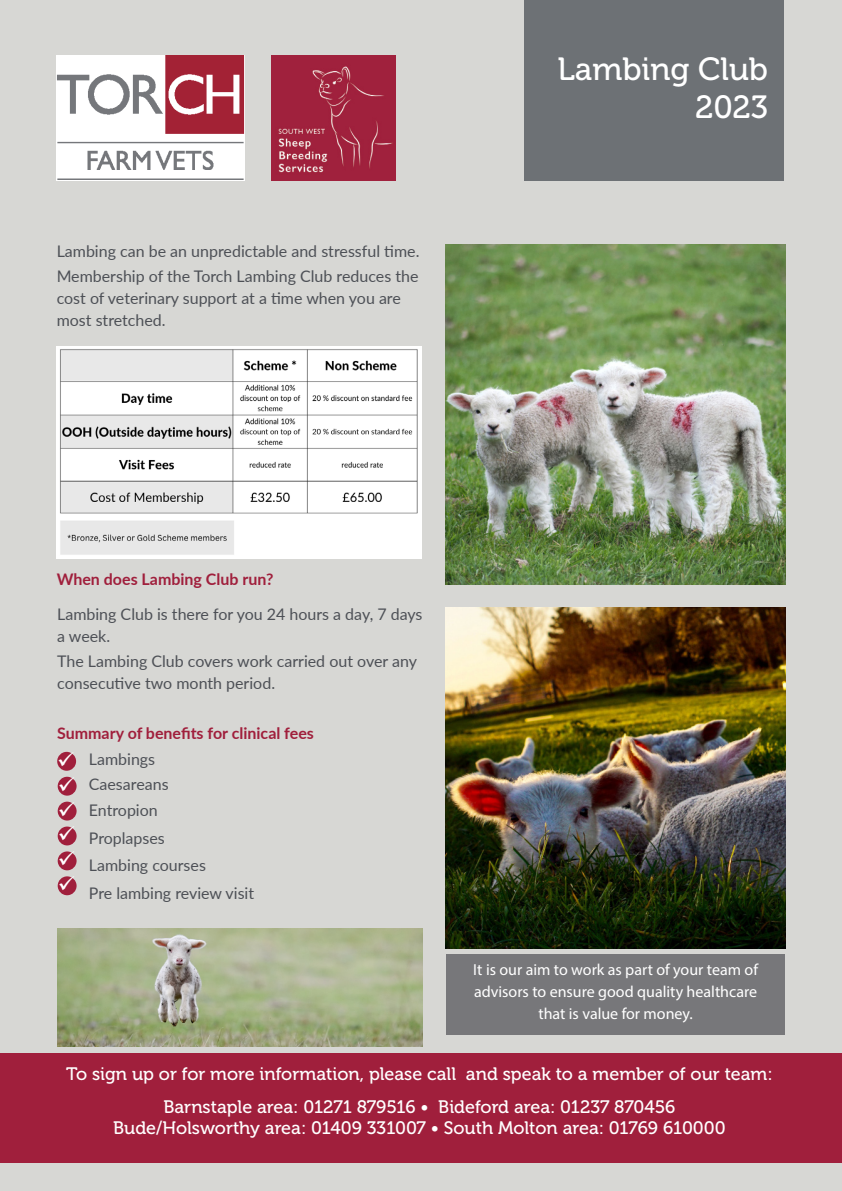
<style>
.page{position:relative;width:842px;height:1191px;background:#d7d7d4}
.page>*{position:absolute;margin:0;border:0;box-sizing:border-box;transform-origin:0 0}
.t1{font:32px/38.4px "Museo 500";color:#fff;text-align:right}
.t2{font:18px "Museo 500";color:#fff}
.t3{font:16px/22px "Lato";color:#4d5056}
.t4{font:16px/22px "Myriad Pro";color:#fff;text-align:center}
.t5{font:700 16px "Lato";color:#a01f3c}
</style>
<div class="page">
<div style="left:0;top:1053px;width:842px;height:109px;background:#a01f3c"></div>
<img style="left:445px;top:244px;width:340px;height:340px">
<img style="left:445px;top:608px;width:340px;height:340px">
<div style="left:524px;top:0;width:260px;height:180px;background:#6d7175"></div>
<img style="left:57px;top:56px;width:187px;height:124px">
<div style="left:446px;top:954px;width:338px;height:81px;background:#77777a"></div>
<img style="left:271px;top:56px;width:125px;height:124px">
<div style="left:57px;top:752px;width:19px;height:18px;background:#a01f3c;border-radius:50%"></div>
<svg style="left:58px;top:776px;width:19px;height:19px"></svg>
<svg style="left:58px;top:801px;width:19px;height:19px"></svg>
<div style="left:58px;top:826px;width:19px;height:19px;background:#a01f3c;border-radius:50%"></div>
<div style="left:58px;top:851px;width:19px;height:19px;background:#a01f3c;border-radius:50%"></div>
<div style="left:58px;top:876px;width:19px;height:19px;background:#a01f3c;border-radius:50%"></div>
<img style="left:57px;top:928px;width:365px;height:118px">
<img style="left:57px;top:346px;width:364px;height:212px">
<svg style="left:59px;top:751px;width:15px;height:5px"></svg>
<svg style="left:59px;top:776px;width:15px;height:15px"></svg>
<svg style="left:59px;top:801px;width:15px;height:15px"></svg>
<svg style="left:59px;top:826px;width:15px;height:5px"></svg>
<svg style="left:59px;top:851px;width:15px;height:5px"></svg>
<svg style="left:59px;top:876px;width:15px;height:5px"></svg>
<p class="t3" style="left:57px;top:239px;width:364px">Lambing can be an unpredictable and stressful time.</p>
<p class="t3" style="left:57px;top:264px;width:363px">Membership of the Torch Lambing Club reduces the cost of veterinary support at a time when you are most stretched.</p>
<p class="t1" style="left:558px;top:50px;width:212px">Lambing Club<br>2023</p>
<p class="t5" style="left:57px;top:567px;width:218px">When does Lambing Club run?</p>
<p class="t3" style="left:57px;top:603px;width:367px">Lambing Club is there for you 24 hours a day, 7 days a week.</p>
<p class="t3" style="left:57px;top:650px;width:361px">The Lambing Club covers work carried out over any consecutive two month period.</p>
<p class="t5" style="left:57px;top:722px;width:258px">Summary of benefits for clinical fees</p>
<p class="t3" style="left:89px;top:747px;width:68px">Lambings</p>
<p class="t3" style="left:89px;top:773px;width:81px">Caesareans</p>
<p class="t3" style="left:89px;top:798px;width:70px">Entropion</p>
<p class="t3" style="left:89px;top:826px;width:77px">Proplapses</p>
<p class="t3" style="left:89px;top:854px;width:119px">Lambing courses</p>
<p class="t3" style="left:89px;top:881px;width:167px">Pre lambing review visit</p>
<p class="t4" style="left:473px;top:958px;width:286px">It is our aim to work as part of your team of advisors to ensure good quality healthcare that is value for money.</p>
<p class="t2" style="left:66px;top:1063px;width:708px">To sign up or for more information, please call and speak to a member of our team:</p>
<p class="t2" style="left:163px;top:1096px;width:514px">Barnstaple area: 01271 879516 • Bideford area: 01237 870456</p>
<p class="t2" style="left:113px;top:1118px;width:614px">Bude/Holsworthy area: 01409 331007 • South Molton area: 01769 610000</p>
</div>
